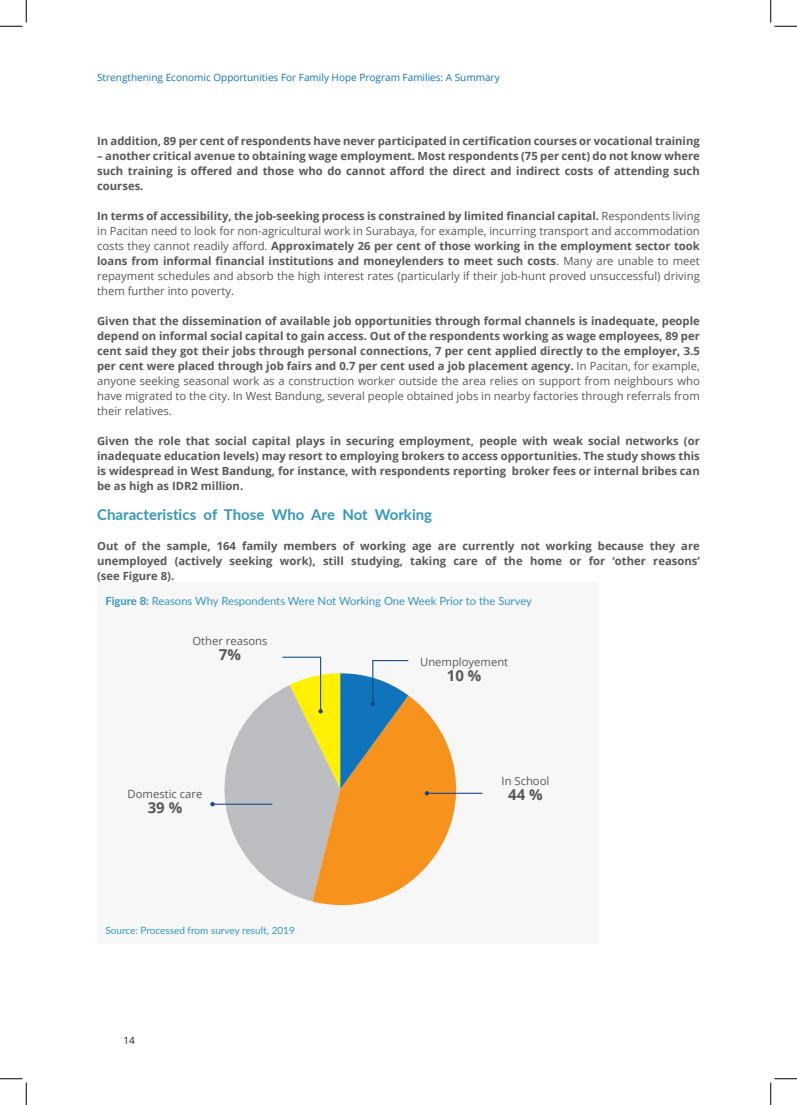
<style>
.page{position:relative;width:797px;height:1105px;background:#fff}
.page>*{position:absolute;margin:0;border:0;box-sizing:border-box;transform-origin:0 0}
.t1{font:700 15px "Lato";color:#3398be}
.t2{font:700 15px "Open Sans";color:#57585a}
.t3{font:700 11.25px/15px "Open Sans";color:#57585a;text-align:justify}
.t4{font:11.25px/15px "Open Sans";color:#57585a;text-align:justify}
.t5{font:11.25px "Lato";color:#3398be}
.t6{font:10px "Open Sans";color:#1074bc}
.t7{font:10px "Lato";color:#3398be}
.t8{font:10px "Open Sans";color:#231f20}
.s1{font-weight:700}
.s2{font-weight:400}
</style>
<div class="page">
<div style="left:97px;top:583px;width:502px;height:361px;background:#f7f7f8"></div>
<hr style="left:427px;top:793px;width:55px;height:1px;background:#154787">
<svg style="left:210px;top:656px;width:261px;height:250px"></svg>
<svg style="left:0;top:0;width:27px;height:27px"></svg>
<svg style="left:0;top:1078px;width:27px;height:27px"></svg>
<svg style="left:770px;top:0;width:27px;height:27px"></svg>
<svg style="left:770px;top:1078px;width:27px;height:27px"></svg>
<p class="t6" style="left:97px;top:71px;width:404px">Strengthening Economic Opportunities For Family Hope Program Families: A Summary</p>
<p class="t3" style="left:97px;top:133px;width:604px">In addition, 89 per cent of respondents have never participated in certification courses or vocational training</p>
<p class="t3" style="left:97px;top:148px;width:604px">– another critical avenue to obtaining wage employment. Most respondents (75 per cent) do not know where such training is offered and those who do cannot afford the direct and indirect costs of attending such courses.</p>
<p class="t4" style="left:97px;top:208px;width:604px"><span class="s1">In terms of accessibility, the job-seeking process is constrained by limited financial capital.</span> Respondents living in Pacitan need to look for non-agricultural work in Surabaya, for example, incurring transport and accommodation costs they cannot readily afford. <span class="s1">Approximately 26 per cent of those working in the employment sector took loans from informal financial institutions and moneylenders to meet such costs</span>. Many are unable to meet repayment schedules and absorb the high interest rates (particularly if their job-hunt proved unsuccessful) driving them further into poverty.</p>
<p class="t3" style="left:97px;top:313px;width:604px">Given that the dissemination of available job opportunities through formal channels is inadequate, people depend on informal social capital to gain access. Out of the respondents working as wage employees, 89 per cent said they got their jobs through personal connections, 7 per cent applied directly to the employer, 3.5 per cent were placed through job fairs and 0.7 per cent used a job placement agency. <span class="s2">In Pacitan, for example, anyone seeking seasonal work as a construction worker outside the area relies on support from neighbours who have migrated to the city. In West Bandung, several people obtained jobs in nearby factories through referrals from their relatives.</span></p>
<p class="t3" style="left:97px;top:433px;width:604px">Given the role that social capital plays in securing employment, people with weak social networks (or inadequate education levels) may resort to employing brokers to access opportunities. The study shows this is widespread in West Bandung, for instance, with respondents reporting broker fees or internal bribes can be as high as IDR2 million.</p>
<p class="t1" style="left:97px;top:503px;width:336px">Characteristics of Those Who Are Not Working</p>
<p class="t3" style="left:97px;top:538px;width:604px">Out of the sample, 164 family members of working age are currently not working because they are unemployed (actively seeking work), still studying, taking care of the home or for ‘other reasons’ (see Figure 8).</p>
<p class="t5" style="left:105px;top:592px;width:428px"><span class="s1">Figure 8:</span> Reasons Why Respondents Were Not Working One Week Prior to the Survey</p>
<p class="t4" style="left:192px;top:633px;width:77px">Other reasons</p>
<p class="t2" style="left:219px;top:644px;width:24px">7%</p>
<p class="t4" style="left:420px;top:654px;width:90px">Unemployement</p>
<p class="t2" style="left:447px;top:665px;width:36px">10 %</p>
<p class="t4" style="left:501px;top:773px;width:49px">In School</p>
<p class="t4" style="left:128px;top:786px;width:76px">Domestic care</p>
<p class="t2" style="left:508px;top:783px;width:36px">44 %</p>
<p class="t2" style="left:148px;top:797px;width:36px">39 %</p>
<p class="t7" style="left:105px;top:923px;width:191px">Source: Processed from survey result, 2019</p>
<p class="t8" style="left:123px;top:1034px;width:13px">14</p>
</div>
